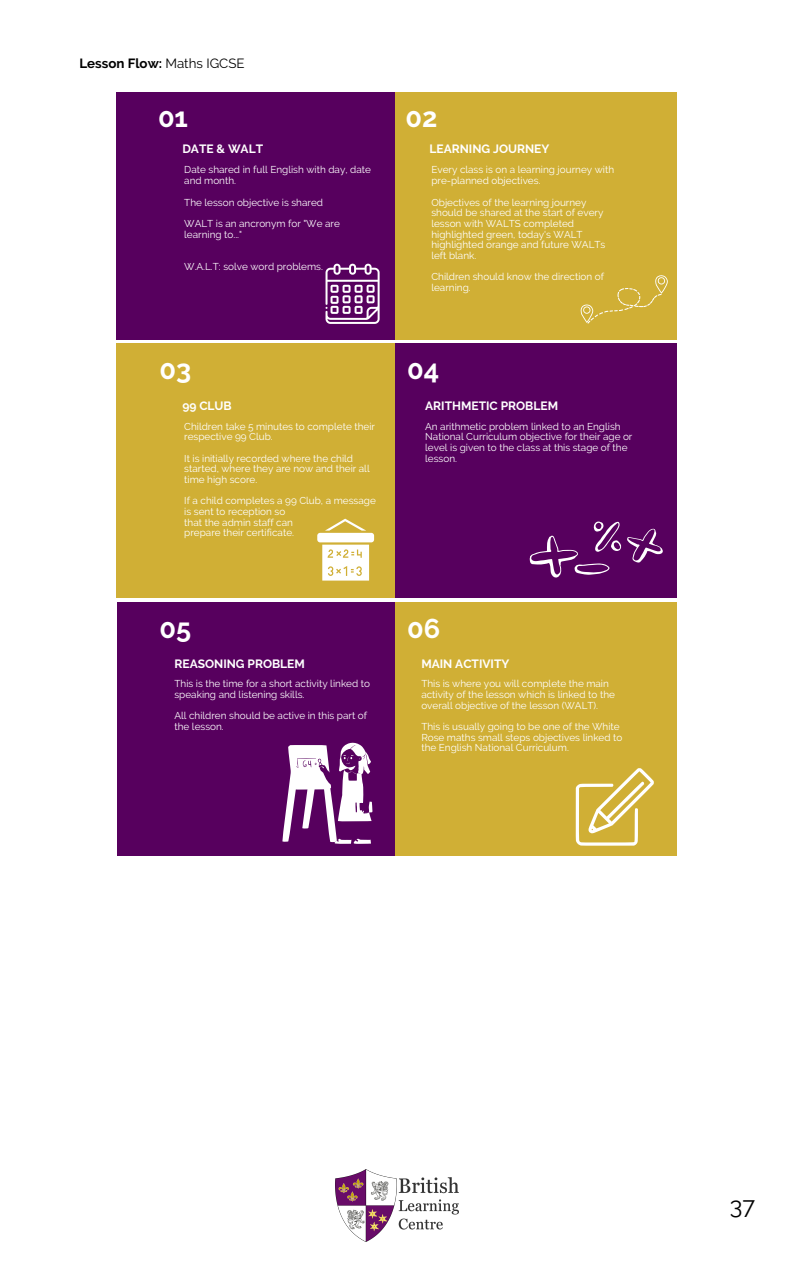
<style>
.page{position:relative;width:794px;height:1266px;background:#fff}
.page>*{position:absolute;margin:0;border:0;box-sizing:border-box;transform-origin:0 0}
.t1{font:700 27.08px "Raleway";color:#fff}
.t2{font:23.62px "Raleway";color:#000}
.t3{font:700 13.27px "Raleway";color:#000}
.t4{font:700 12px "Raleway";color:#fff}
.t5{font:9.98px/10.7px "Raleway";color:#fff}
.s1{font-weight:400}
</style>
<div class="page">
<img style="left:335px;top:1169px;width:123px;height:73px">
<div style="left:117px;top:92px;width:278px;height:247px;background:#57005e"></div>
<div style="left:117px;top:344px;width:278px;height:253px;background:#d0af35"></div>
<div style="left:117px;top:602px;width:281px;height:253px;background:#57005e"></div>
<div style="left:395px;top:92px;width:281px;height:247px;background:#d0af35"></div>
<div style="left:395px;top:344px;width:281px;height:253px;background:#57005e"></div>
<div style="left:395px;top:602px;width:281px;height:253px;background:#d0af35"></div>
<svg style="left:325px;top:264px;width:54px;height:60px"></svg>
<svg style="left:580px;top:275px;width:87px;height:49px"></svg>
<svg style="left:575px;top:768px;width:78px;height:77px"></svg>
<div style="left:317px;top:533px;width:57px;height:9px;background:#fff;border-radius:3px"></div>
<svg style="left:322px;top:544px;width:47px;height:36px;background:#f9f5e6"></svg>
<svg style="left:326px;top:519px;width:39px;height:11px"></svg>
<svg style="left:529px;top:521px;width:133px;height:56px"></svg>
<svg style="left:282px;top:742px;width:90px;height:102px"></svg>
<h3 class="t3" style="left:79px;top:55px;width:166px">Lesson Flow: <span class="s1">Maths IGCSE</span></h3>
<h1 class="t1" style="left:158px;top:101px;width:32px">01</h1>
<h1 class="t1" style="left:405px;top:101px;width:33px">02</h1>
<p class="t4" style="left:182px;top:142px;width:82px">DATE &amp; WALT</p>
<p class="t4" style="left:429px;top:142px;width:121px">LEARNING JOURNEY</p>
<p class="t5" style="left:184px;top:165px;width:188px">Date shared in full English with day, date and month.</p>
<p class="t5" style="left:184px;top:191px;width:157px;line-height:21.4px">The lesson objective is shared<br>WALT is an ancronym for "We are</p>
<p class="t5" style="left:184px;top:229px;width:59px">learning to..."</p>
<p class="t5" style="left:184px;top:261px;width:140px">W.A.L.T: solve word problems.</p>
<p class="t5" style="left:431px;top:165px;width:184px">Every class is on a learning journey with pre-planned objectives.</p>
<p class="t5" style="left:431px;top:197px;width:175px">Objectives of the learning journey should be shared at the start of every lesson with WALTS completed highlighted green, today's WALT highlighted orange and future WALTs left blank.</p>
<p class="t5" style="left:431px;top:271px;width:174px">Children should know the direction of learning.</p>
<h1 class="t1" style="left:159px;top:354px;width:33px">03</h1>
<h1 class="t1" style="left:407px;top:354px;width:34px">04</h1>
<p class="t4" style="left:182px;top:399px;width:51px">99 CLUB</p>
<p class="t4" style="left:425px;top:399px;width:134px">ARITHMETIC PROBLEM</p>
<p class="t5" style="left:184px;top:420px;width:192px">Children take 5 minutes to complete their respective 99 Club.</p>
<p class="t5" style="left:184px;top:453px;width:187px">It is initially recorded where the child started, where they are now and their all time high score.</p>
<p class="t5" style="left:184px;top:495px;width:193px">If a child completes a 99 Club, a message is sent to reception so<br>that the admin staff can<br>prepare their certificate.</p>
<p class="t5" style="left:425px;top:420px;width:209px">An arithmetic problem linked to an English National Curriculum objective for their age or level is given to the class at this stage of the lesson.</p>
<h1 class="t1" style="left:159px;top:612px;width:33px">05</h1>
<h1 class="t1" style="left:407px;top:612px;width:35px">06</h1>
<p class="t4" style="left:174px;top:657px;width:132px">REASONING PROBLEM</p>
<p class="t4" style="left:421px;top:656px;width:89px">MAIN ACTIVITY</p>
<p class="t5" style="left:174px;top:678px;width:197px">This is the time for a short activity linked to speaking and listening skills.</p>
<p class="t5" style="left:174px;top:710px;width:194px">All children should be active in this part of the lesson.</p>
<p class="t5" style="left:421px;top:678px;width:195px">This is where you will complete the main activity of the lesson which is linked to the overall objective of the lesson (WALT).</p>
<p class="t5" style="left:421px;top:721px;width:202px">This is usually going to be one of the White<br>Rose maths small steps objectives linked to the English National Curriculum.</p>
<h2 class="t2" style="left:729px;top:1191px;width:27px">37</h2>
</div>
